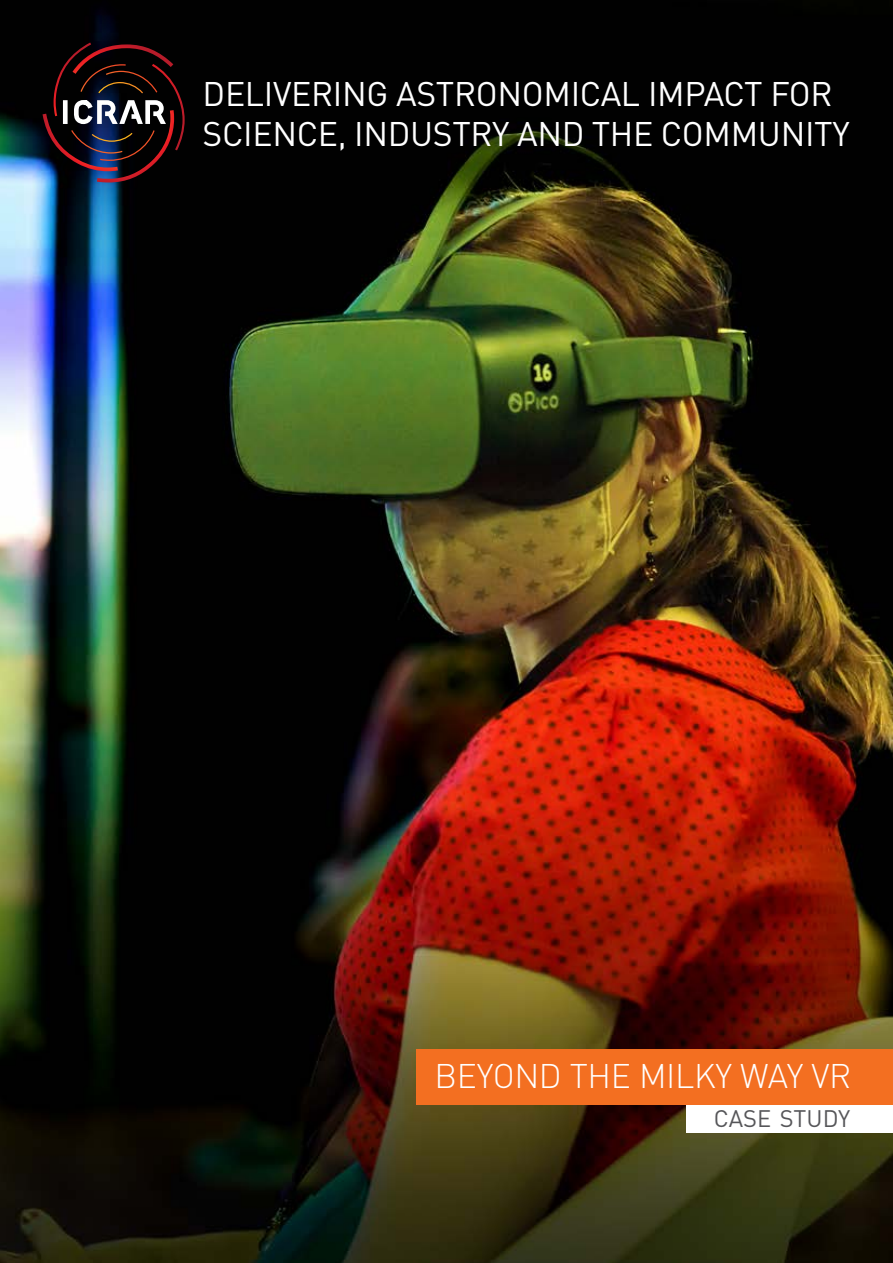
<style>
.page{position:relative;width:893px;height:1263px;background:#fff}
.page>*{position:absolute;margin:0;border:0;box-sizing:border-box;transform-origin:0 0}
.t1{font:33.75px/40.5px "DIN";letter-spacing:-.01em;color:#fff}
.t2{font:300 33.75px "DIN";letter-spacing:-.01em;color:#fff}
.t3{font:23.7px "DIN";color:#565659}
</style>
<div class="page">
<img style="left:0;top:0;width:893px;height:1263px">
<div style="left:686px;top:1079px;width:207px;height:54px;background:#fff"></div>
<div style="left:417px;top:1049px;width:476px;height:55px;background:#f36f21"></div>
<svg style="left:43px;top:43px;width:142px;height:139px;background:#271a22"></svg>
<p class="t1" style="left:203px;top:73px;width:649px">DELIVERING ASTRONOMICAL IMPACT FOR<br>SCIENCE, INDUSTRY AND THE COMMUNITY</p>
<p class="t2" style="left:435px;top:1055px;width:418px">BEYOND THE MILKY WAY VR</p>
<p class="t3" style="left:714px;top:1104px;width:138px">CASE STUDY</p>
</div>
